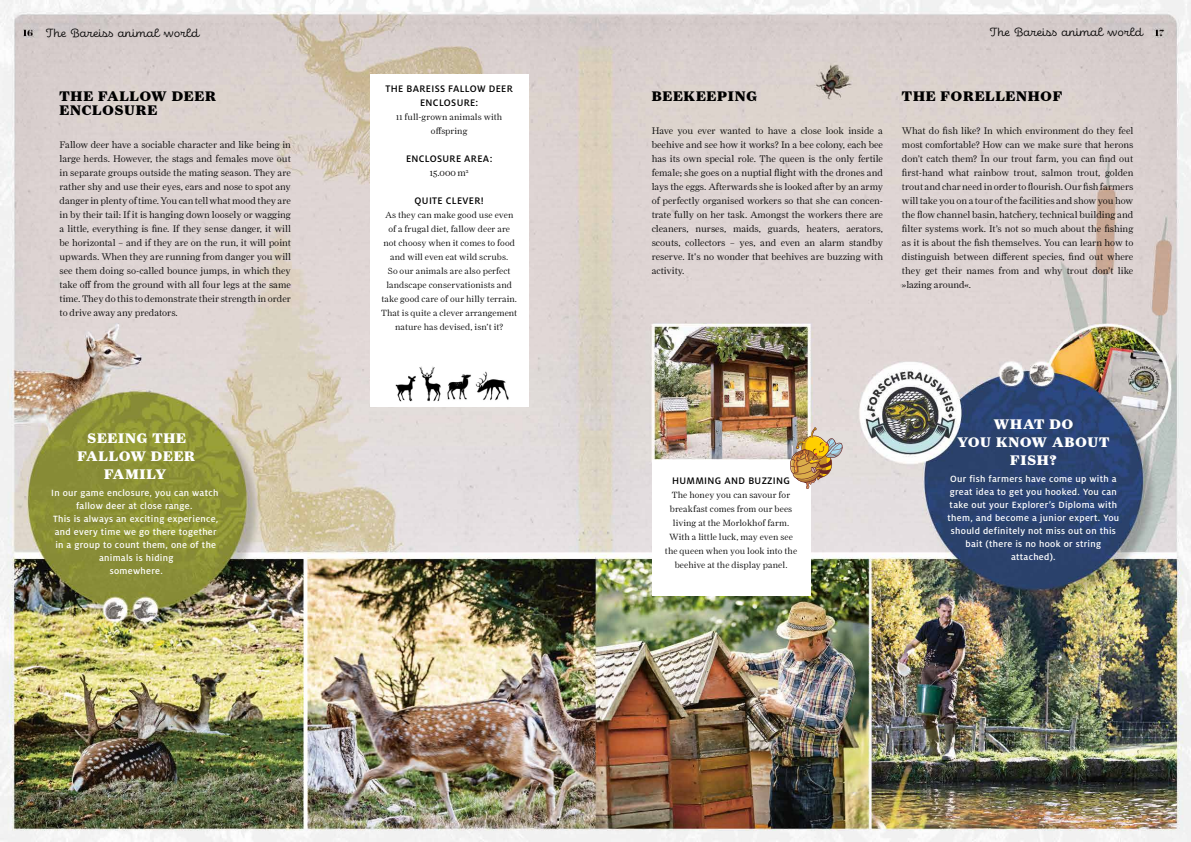
<style>
.page{position:relative;width:1191px;height:842px;background:#fff}
.page>*{position:absolute;margin:0;border:0;box-sizing:border-box;transform-origin:0 0}
.t1{font:14px/18px "Farnham Display Black OSF";letter-spacing:.06em;color:#fff;text-align:center}
.t2{font:14px/14px "Farnham Display Black OSF";letter-spacing:.06em;color:#000}
.t3{font:300 12.2px "Eldwin Script";color:#000}
.t4{font:500 10.5px/14px "Milo Pro";letter-spacing:.03em;color:#000;text-align:center}
.t5{font:500 10px/13px "Milo Pro";letter-spacing:.03em;color:#fff;text-align:center}
.t6{font:9.6px/14px "Farnham Display Light OSF";color:#000;text-align:justify}
.t7{font:300 9px/14px "Farnham Display";letter-spacing:.01em;color:#000;text-align:center}
.t8{font:9px/14px "Farnham Display Light OSF";letter-spacing:.01em;color:#000;text-align:center}
</style>
<div class="page">
<img style="left:0;top:0;width:1190px;height:842px">
<div style="left:370px;top:74px;width:158px;height:333px;background:#fff"></div>
<div style="left:651px;top:461px;width:159px;height:135px;background:#fff"></div>
<img style="left:395px;top:376px;width:21px;height:26px">
<img style="left:419px;top:366px;width:22px;height:35px">
<img style="left:447px;top:374px;width:24px;height:26px">
<img style="left:475px;top:371px;width:34px;height:30px">
<img style="left:789px;top:427px;width:54px;height:62px">
<p class="t3" style="left:46px;top:26px;width:154px">The Bareiss animal world</p>
<p class="t3" style="left:990px;top:26px;width:154px">The Bareiss animal world</p>
<h1 class="t2" style="left:60px;top:89px;width:158px">THE FALLOW DEER<br>ENCLOSURE</h1>
<p class="t6" style="left:60px;top:138px;width:233px">Fallow deer have a sociable character and like being in large herds. However, the stags and females move out in separate groups outside the mating season. They are rather shy and use their eyes, ears and nose to spot any danger in plenty of time. You can tell what mood they are in by their tail: If it is hanging down loosely or wagging a little, everything is fine. If they sense danger, it will be horizontal – and if they are on the run, it will point upwards. When they are running from danger you will see them doing so-called bounce jumps, in which they take off from the ground with all four legs at the same time. They do this to demonstrate their strength in order to drive away any predators.</p>
<h1 class="t1" style="left:77px;top:429px;width:119px">SEEING THE<br>FALLOW DEER<br>FAMILY</h1>
<p class="t5" style="left:51px;top:486px;width:169px">In our game enclosure, you can watch fallow deer at close range.<br>This is always an exciting experience, and every time we go there together in a group to count them, one of the animals is hiding<br>somewhere.</p>
<p class="t4" style="left:385px;top:82px;width:129px">THE BAREISS FALLOW DEER<br>ENCLOSURE:</p>
<p class="t8" style="left:396px;top:110px;width:108px">11 full-grown animals with offspring</p>
<p class="t4" style="left:406px;top:152px;width:88px">ENCLOSURE AREA:</p>
<p class="t6" style="left:430px;top:166px;width:40px">15.000 m<sup>2</sup></p>
<p class="t4" style="left:414px;top:194px;width:71px">QUITE CLEVER!</p>
<p class="t7" style="left:381px;top:208px;width:138px">As they can make good use even of a frugal diet, fallow deer are not choosy when it comes to food and will even eat wild scrubs.<br>So our animals are also perfect landscape conservationists and take good care of our hilly terrain.<br>That is quite a clever arrangement nature has devised, isn’t it?</p>
<h1 class="t2" style="left:651px;top:89px;width:107px">BEEKEEPING</h1>
<p class="t6" style="left:651px;top:124px;width:233px">Have you ever wanted to have a close look inside a beehive and see how it works? In a bee colony, each bee has its own special role. The queen is the only fertile female; she goes on a nuptial flight with the drones and lays the eggs. Afterwards she is looked after by an army of perfectly organised workers so that she can concen&shy;trate fully on her task. Amongst the workers there are cleaners, nurses, maids, guards, heaters, aerators, scouts, collectors – yes, and even an alarm standby reserve. It's no wonder that beehives are buzzing with activity.</p>
<h1 class="t2" style="left:902px;top:89px;width:162px">THE FORELLENHOF</h1>
<p class="t6" style="left:902px;top:124px;width:233px">What do fish like? In which environment do they feel most comfortable? How can we make sure that herons don’t catch them? In our trout farm, you can find out first-hand what rainbow trout, salmon trout, golden trout and char need in order to flourish. Our fish farmers will take you on a tour of the facilities and show you how the flow channel basin, hatchery, technical building and filter systems work. It’s not so much about the fishing as it is about the fish themselves. You can learn how to distinguish between different species, find out where they get their names from and why trout don’t like »lazing around«.</p>
<p class="t4" style="left:672px;top:474px;width:119px">HUMMING AND BUZZING</p>
<p class="t7" style="left:665px;top:488px;width:134px">The honey you can savour for breakfast comes from our bees living at the Morlokhof farm.<br>With a little luck, may even see the queen when you look into the beehive at the display panel.</p>
<h1 class="t1" style="left:957px;top:415px;width:153px">WHAT DO<br>YOU KNOW ABOUT<br>FISH?</h1>
<p class="t5" style="left:947px;top:473px;width:173px">Our fish farmers have come up with a great idea to get you hooked. You can take out your Explorer’s Diploma with them, and become a junior expert. You should definitely not miss out on this bait (there is no hook or string attached).</p>
</div>
